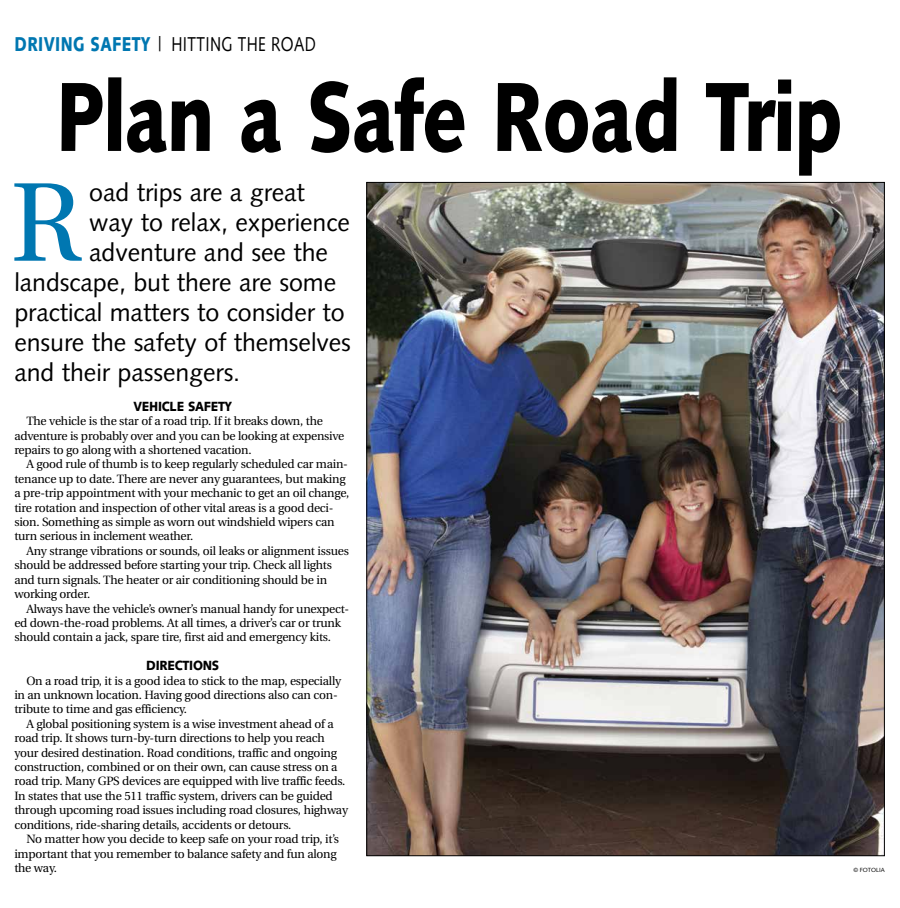
<style>
.page{position:relative;width:900px;height:908px;background:#fff}
.page>*{position:absolute;margin:0;border:0;box-sizing:border-box;transform-origin:0 0}
.t1{font:111.7px "Utopia";color:#0077b1}
.t2{font:900 98px "Syntax";letter-spacing:-.015em;color:#000;scale:.77 1}
.t3{font:25px "Syntax";letter-spacing:-.005em;color:#000}
.t4{font:20px "Syntax";letter-spacing:.025em;color:#000;scale:.77 1}
.t5{font:900 13.3px "Syntax";letter-spacing:-.02em;color:#000;scale:.91 1}
.t6{font:12px/14.4px "Utopia";letter-spacing:-.02em;color:#000}
.t7{font:6px "Syntax";color:#000}
.s1{font-weight:900;color:#0077b1}
</style>
<div class="page">
<img style="left:368px;top:184px;width:515px;height:669px">
<h3 class="t4" style="left:14px;top:32px;width:393px"><span class="s1">DRIVING SAFETY</span> | HITTING THE ROAD</h3>
<h2 class="t2" style="left:56px;top:59px;width:1024px">Plan a Safe Road Trip</h2>
<h1 class="t1" style="left:10px;top:161px;width:73px">R</h1>
<h3 class="t3" style="left:89px;top:177px;width:217px">oad trips are a great</h3>
<h3 class="t3" style="left:89px;top:207px;width:262px">way to relax, experience</h3>
<h3 class="t3" style="left:89px;top:237px;width:240px">adventure and see the</h3>
<h3 class="t3" style="left:14px;top:267px;width:323px">landscape, but there are some</h3>
<h3 class="t3" style="left:14px;top:297px;width:332px">practical matters to consider to</h3>
<h3 class="t3" style="left:14px;top:327px;width:338px">ensure the safety of themselves</h3>
<h3 class="t3" style="left:14px;top:357px;width:227px">and their passengers.</h3>
<p class="t5" style="left:133px;top:398px;width:110px">VEHICLE SAFETY</p>
<p class="t6" style="left:14px;top:414px;width:331px;text-indent:12px">The vehicle is the star of a road trip. If it breaks down, the adventure is probably over and you can be looking at expensive repairs to go along with a shortened vacation.</p>
<p class="t6" style="left:14px;top:457px;width:336px;text-indent:12px">A good rule of thumb is to keep regularly scheduled car main&shy;tenance up to date. There are never any guarantees, but making a pre-trip appointment with your mechanic to get an oil change, tire rotation and inspection of other vital areas is a good deci&shy;sion. Something as simple as worn out windshield wipers can turn serious in inclement weather.</p>
<p class="t6" style="left:14px;top:543px;width:336px;text-indent:12px">Any strange vibrations or sounds, oil leaks or alignment issues should be addressed before starting your trip. Check all lights and turn signals. The heater or air conditioning should be in working order.</p>
<p class="t6" style="left:14px;top:601px;width:336px;text-indent:12px">Always have the vehicle’s owner’s manual handy for unexpect&shy;ed down-the-road problems. At all times, a driver’s car or trunk should contain a jack, spare tire, first aid and emergency kits.</p>
<p class="t5" style="left:146px;top:657px;width:82px">DIRECTIONS</p>
<p class="t6" style="left:14px;top:673px;width:328px;text-indent:12px">On a road trip, it is a good idea to stick to the map, especially in an unknown location. Having good directions also can con&shy;tribute to time and gas efficiency.</p>
<p class="t6" style="left:14px;top:716px;width:335px;text-indent:12px">A global positioning system is a wise investment ahead of a road trip. It shows turn-by-turn directions to help you reach your desired destination. Road conditions, traffic and ongoing construction, combined or on their own, can cause stress on a road trip. Many GPS devices are equipped with live traffic feeds.<br>In states that use the 511 traffic system, drivers can be guided through upcoming road issues including road closures, highway conditions, ride-sharing details, accidents or detours.</p>
<p class="t6" style="left:14px;top:831px;width:326px;text-indent:12px">No matter how you decide to keep safe on your road trip, it’s important that you remember to balance safety and fun along the way.</p>
<p class="t7" style="left:853px;top:865px;width:33px">© FOTOLIA</p>
</div>
